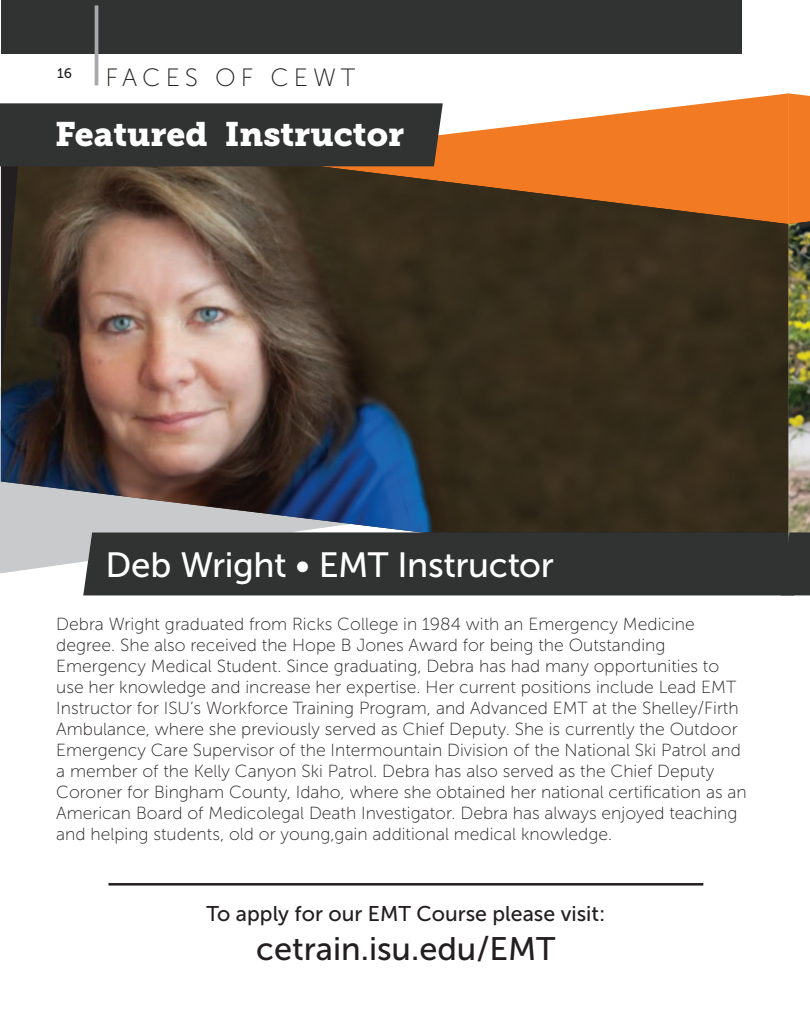
<style>
.page{position:relative;width:810px;height:1035px;background:#fff}
.page>*{position:absolute;margin:0;border:0;box-sizing:border-box;transform-origin:0 0}
.t1{font:35px "Museo Sans 500";letter-spacing:-.01em;color:#fff}
.t2{font:33.75px "Museo Slab 900";color:#fff}
.t3{font:32.5px "Museo Sans 500";color:#231f20}
.t4{font:25px "Museo Sans 100";color:#231f20}
.t5{font:21.25px "Museo Sans 500";color:#231f20}
.t6{font:17.5px/21px "Museo Sans 100";color:#231f20}
.t7{font:13.75px "Museo Sans 500";color:#231f20}
</style>
<div class="page">
<svg style="left:508px;top:94px;width:273px;height:33px"></svg>
<div style="left:1px;top:0;width:741px;height:53px;background:#313232"></div>
<hr style="left:95px;top:5px;width:3px;height:80px;background:#a8a9ad">
<img style="left:1px;top:129px;width:780px;height:403px">
<div style="left:83px;top:532px;width:698px;height:63px;background:#313232"></div>
<hr style="left:108px;top:883px;width:595px;height:3px;background:#231f20">
<div style="left:0;top:103px;width:443px;height:63px;background:#313232"></div>
<img style="left:781px;top:93px;width:29px;height:502px">
<p class="t7" style="left:57px;top:65px;width:16px">16</p>
<h3 class="t4" style="left:105px;top:64px;width:252px">FACES OF CEWT</h3>
<h2 class="t2" style="left:55px;top:115px;width:351px">Featured Instructor</h2>
<h1 class="t1" style="left:105px;top:546px;width:450px">Deb Wright • EMT Instructor</h1>
<p class="t6" style="left:56px;top:613px;width:692px">Debra Wright graduated from Ricks College in 1984 with an Emergency Medicine degree. She also received the Hope B Jones Award for being the Outstanding Emergency Medical Student. Since graduating, Debra has had many opportunities to use her knowledge and increase her expertise. Her current positions include Lead EMT Instructor for ISU’s Workforce Training Program, and Advanced EMT at the Shelley/Firth Ambulance, where she previously served as Chief Deputy. She is currently the Outdoor Emergency Care Supervisor of the Intermountain Division of the National Ski Patrol and a member of the Kelly Canyon Ski Patrol. Debra has also served as the Chief Deputy Coroner for Bingham County, Idaho, where she obtained her national certification as an American Board of Medicolegal Death Investigator. Debra has always enjoyed teaching and helping students, old or young,gain additional medical knowledge.</p>
<p class="t5" style="left:207px;top:902px;width:400px">To apply for our EMT Course please visit:</p>
<h3 class="t3" style="left:256px;top:931px;width:301px">cetrain.isu.edu/EMT</h3>
</div>
